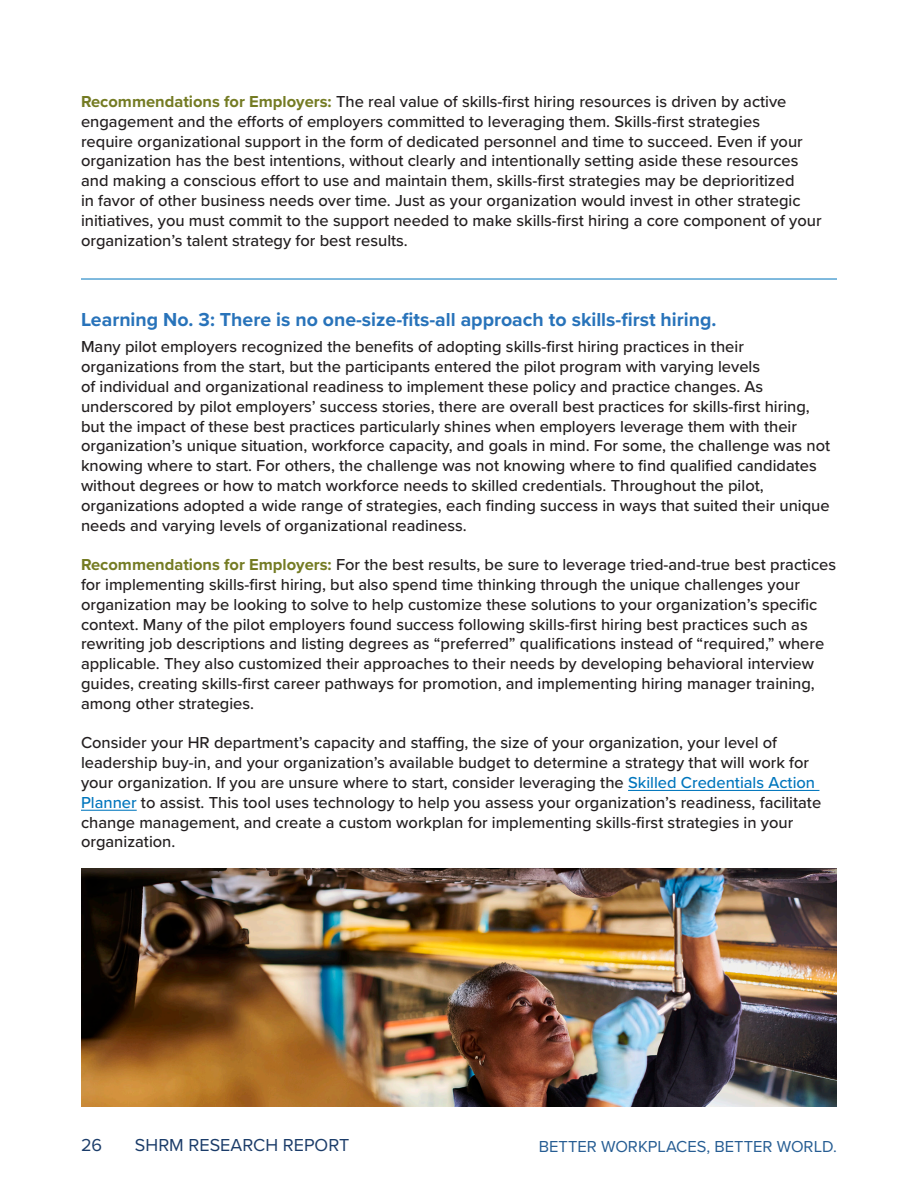
<style>
.page{position:relative;width:918px;height:1188px;background:#fff}
.page>*{position:absolute;margin:0;border:0;box-sizing:border-box;transform-origin:0 0}
.Subhead_5{font:700 19.5px "Proxima Nova";color:#2873ba}
.t1{font:18px "Proxima Nova";color:#1b3c69}
.Body_Paragraph{font:500 16.5px/19.8px "Proxima Nova";color:#231f20}
.t2{font:16.5px "Proxima Nova";color:#265d93}
.s1{font-weight:700;color:#747b23}
.s2{color:#0076bd}
</style>
<div class="page">
<hr style="left:628px;top:790px;width:191px;height:1px;background:#0076bd">
<hr style="left:81px;top:810px;width:56px;height:1px;background:#0076bd">
<hr style="left:81px;top:279px;width:756px;height:1px;background:#0076bd">
<img style="left:81px;top:868px;width:756px;height:239px">
<p class="Body_Paragraph" style="left:81px;top:91px;width:742px"><span class="s1">Recommendations for Employers:</span> The real value of skills-first hiring resources is driven by active engagement and the efforts of employers committed to leveraging them. Skills-first strategies<br>require organizational support in the form of dedicated personnel and time to succeed. Even if your organization has the best intentions, without clearly and intentionally setting aside these resources and making a conscious effort to use and maintain them, skills-first strategies may be deprioritized<br>in favor of other business needs over time. Just as your organization would invest in other strategic initiatives, you must commit to the support needed to make skills-first hiring a core component of your organization’s talent strategy for best results.</p>
<p class="Subhead_5" style="left:81px;top:305px;width:637px">Learning No. 3: There is no one-size-fits-all approach to skills-first hiring.</p>
<p class="Body_Paragraph" style="left:81px;top:336px;width:751px">Many pilot employers recognized the benefits of adopting skills-first hiring practices in their organizations from the start, but the participants entered the pilot program with varying levels<br>of individual and organizational readiness to implement these policy and practice changes. As underscored by pilot employers’ success stories, there are overall best practices for skills-first hiring, but the impact of these best practices particularly shines when employers leverage them with their organization’s unique situation, workforce capacity, and goals in mind. For some, the challenge was not knowing where to start. For others, the challenge was not knowing where to find qualified candidates without degrees or how to match workforce needs to skilled credentials. Throughout the pilot, organizations adopted a wide range of strategies, each finding success in ways that suited their unique needs and varying levels of organizational readiness.</p>
<p class="Body_Paragraph" style="left:81px;top:554px;width:757px"><span class="s1">Recommendations for Employers:</span> For the best results, be sure to leverage tried-and-true best practices for implementing skills-first hiring, but also spend time thinking through the unique challenges your organization may be looking to solve to help customize these solutions to your organization’s specific context. Many of the pilot employers found success following skills-first hiring best practices such as rewriting job descriptions and listing degrees as “preferred” qualifications instead of “required,” where applicable. They also customized their approaches to their needs by developing behavioral interview guides, creating skills-first career pathways for promotion, and implementing hiring manager training, among other strategies.</p>
<p class="Body_Paragraph" style="left:81px;top:732px;width:742px">Consider your HR department’s capacity and staffing, the size of your organization, your level of leadership buy-in, and your organization’s available budget to determine a strategy that will work for your organization. If you are unsure where to start, consider leveraging the <span class="s2">Skilled Credentials Action Planner</span> to assist. This tool uses technology to help you assess your organization’s readiness, facilitate change management, and create a custom workplan for implementing skills-first strategies in your organization.</p>
<p class="t1" style="left:81px;top:1132px;width:23px">26</p>
<p class="t1" style="left:135px;top:1132px;width:216px">SHRM RESEARCH REPORT</p>
<p class="t2" style="left:539px;top:1134px;width:300px">BETTER WORKPLACES, BETTER WORLD.</p>
</div>
